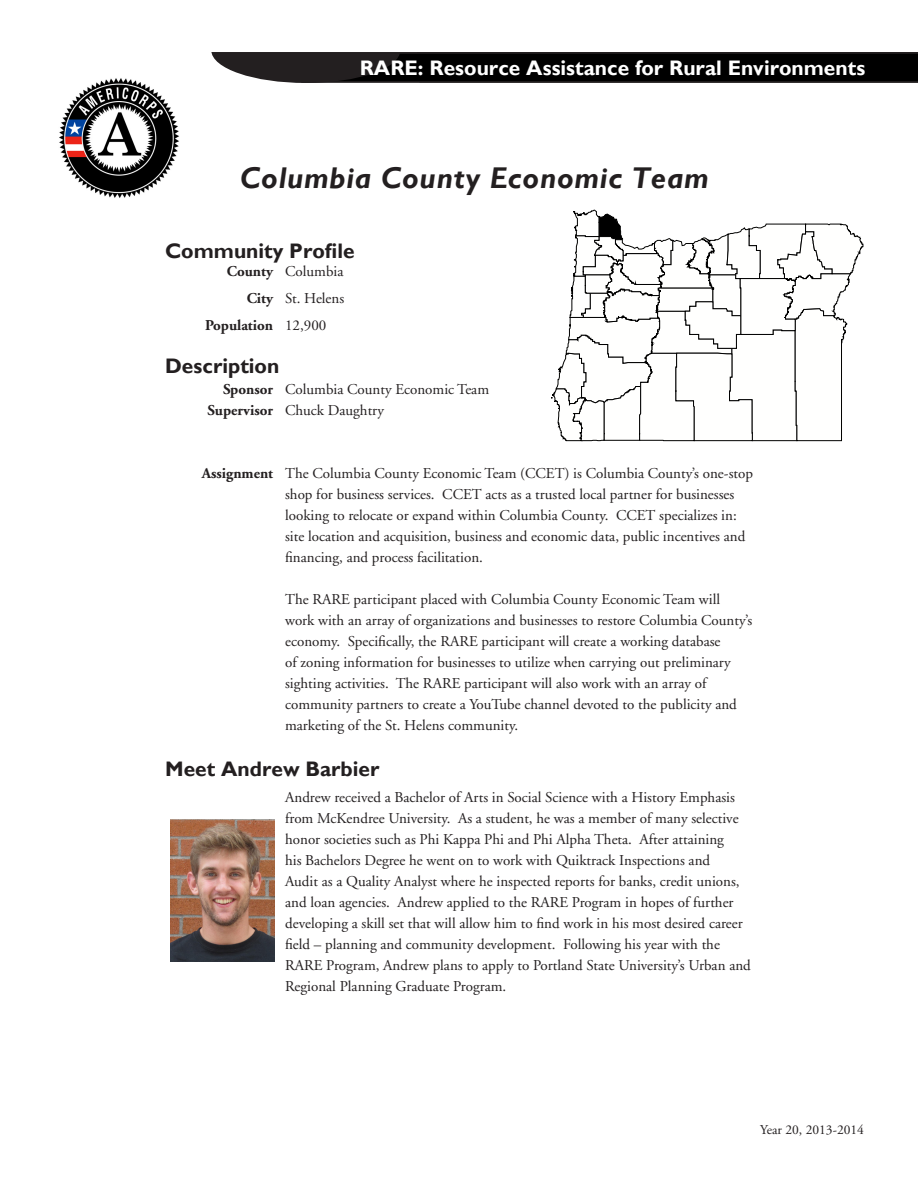
<style>
.page{position:relative;width:918px;height:1188px;background:#fff}
.page>*{position:absolute;margin:0;border:0;box-sizing:border-box;transform-origin:0 0}
.t1{font:italic 700 30px "Gill Sans";letter-spacing:.02em;color:#231f20}
.t2{font:700 21px "Gill Sans";color:#231f20}
.t3{font:700 21px "Gill Sans";color:#fff}
.t4{font:15px/21px "Adobe Garamond";color:#231f20}
.t5{font:700 15px "Adobe Garamond";color:#231f20}
.t6{font:13.5px "Adobe Garamond";color:#231f20}
.s1{font-weight:700}
.s2{font-weight:400}
</style>
<div class="page">
<svg style="left:322px;top:52px;width:596px;height:31px;background:#050404"></svg>
<div style="left:212px;top:18px;width:187px;height:64px;background:#231f20;border-radius:50%"></div>
<div style="left:173px;top:7px;width:244px;height:45px;background:#fff"></div>
<svg style="left:552px;top:210px;width:311px;height:231px"></svg>
<img style="left:59px;top:78px;width:120px;height:120px">
<img style="left:171px;top:819px;width:104px;height:143px">
<p class="t3" style="left:360px;top:56px;width:507px">RARE: Resource Assistance for Rural Environments</p>
<p class="t1" style="left:240px;top:160px;width:470px">Columbia County Economic Team</p>
<p class="t2" style="left:165px;top:238px;width:191px">Community Profile</p>
<p class="t4" style="left:227px;top:261px;width:118px"><span class="s1">County</span> Columbia</p>
<p class="t4" style="left:247px;top:288px;width:99px"><span class="s1">City</span> St. Helens</p>
<p class="t5" style="left:205px;top:317px;width:123px">Population <span class="s2">12,900</span></p>
<p class="t2" style="left:165px;top:353px;width:116px">Description</p>
<p class="t4" style="left:223px;top:379px;width:268px"><span class="s1">Sponsor</span> Columbia County Economic Team</p>
<p class="t4" style="left:208px;top:400px;width:178px"><span class="s1">Supervisor</span> Chuck Daughtry</p>
<p class="t4" style="left:285px;top:463px;width:469px;text-indent:-83px"><span class="s1">Assignment</span> The Columbia County Economic Team (CCET) is Columbia County’s one-stop shop for business services. CCET acts as a trusted local partner for businesses looking to relocate or expand within Columbia County. CCET specializes in: site location and acquisition, business and economic data, public incentives and financing, and process facilitation.</p>
<p class="t4" style="left:285px;top:589px;width:469px">The RARE participant placed with Columbia County Economic Team will work with an array of organizations and businesses to restore Columbia County’s economy. Specifically, the RARE participant will create a working database<br>of zoning information for businesses to utilize when carrying out preliminary sighting activities. The RARE participant will also work with an array of community partners to create a YouTube channel devoted to the publicity and marketing of the St. Helens community.</p>
<p class="t2" style="left:165px;top:757px;width:216px">Meet Andrew Barbier</p>
<p class="t4" style="left:285px;top:787px;width:467px">Andrew received a Bachelor of Arts in Social Science with a History Emphasis from McKendree University. As a student, he was a member of many selective honor societies such as Phi Kappa Phi and Phi Alpha Theta. After attaining<br>his Bachelors Degree he went on to work with Quiktrack Inspections and<br>Audit as a Quality Analyst where he inspected reports for banks, credit unions, and loan agencies. Andrew applied to the RARE Program in hopes of further developing a skill set that will allow him to find work in his most desired career field – planning and community development. Following his year with the RARE Program, Andrew plans to apply to Portland State University’s Urban and Regional Planning Graduate Program.</p>
<p class="t6" style="left:760px;top:1123px;width:105px">Year 20, 2013-2014</p>
</div>
